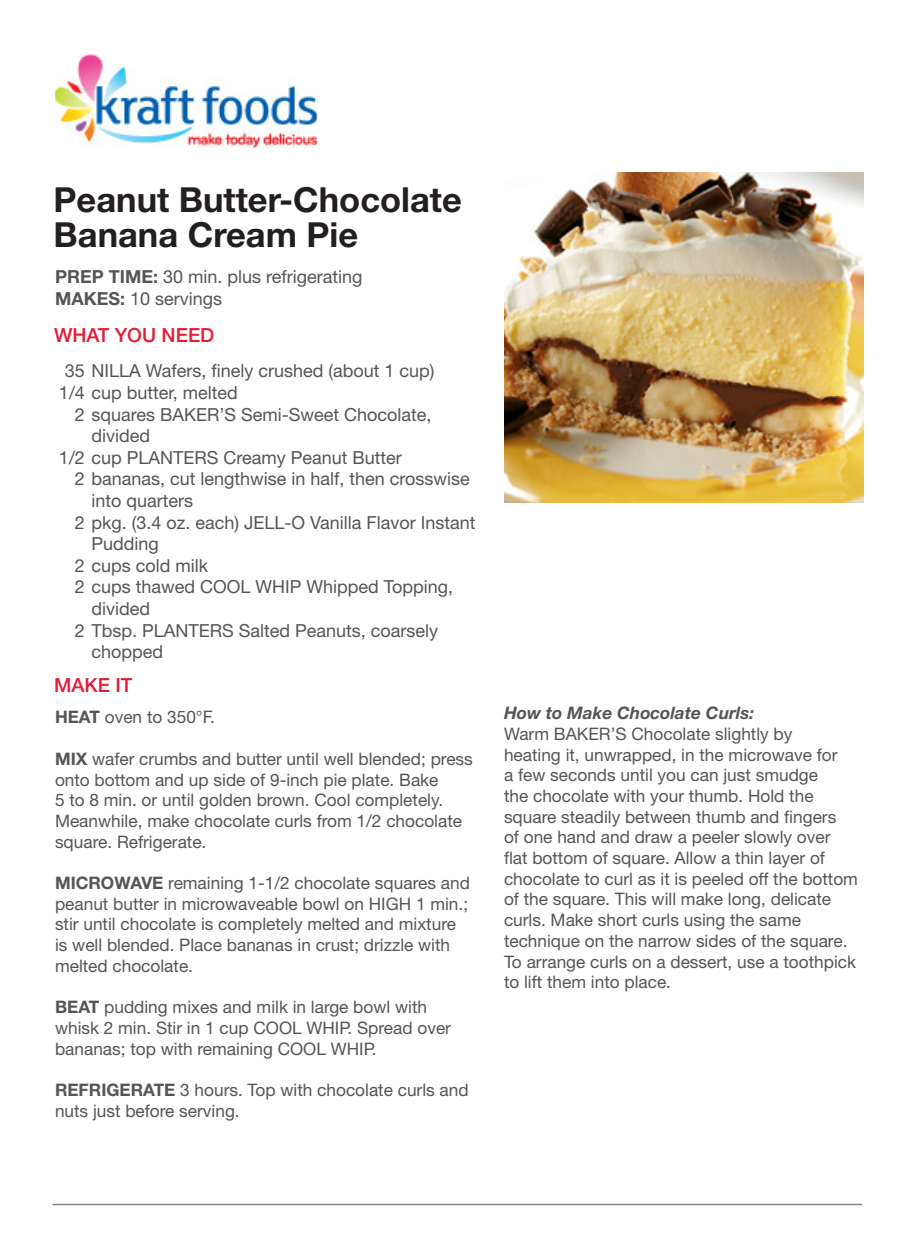
<style>
.page{position:relative;width:918px;height:1260px;background:#fff}
.page>*{position:absolute;margin:0;border:0;box-sizing:border-box;transform-origin:0 0}
.coversheet_-_bold{font:700 34.5px/34.5px "Helvetica Neue LT Std";color:#231f20}
.coversheet_-_bold-2{font:500 19.5px "Helvetica Neue LT Std";color:#e31c37}
.coversheet_-_bold-3{font:18px "Helvetica Neue LT Std";color:#545555}
.coversheet_-_bold-4{font:17.25px/20.7px "Helvetica Neue LT Std";color:#545555}
.coversheet_-_bold-5{font:italic 700 17.25px "Helvetica Neue LT Std";color:#545555}
.s1{font-weight:700}
</style>
<div class="page">
<hr style="left:52px;top:1204px;width:810px;height:1px;background:#888787">
<img style="left:55px;top:54px;width:263px;height:94px">
<img style="left:504px;top:173px;width:360px;height:330px">
<p class="coversheet_-_bold" style="left:54px;top:182px;width:410px">Peanut Butter-Chocolate<br>Banana Cream Pie</p>
<p class="coversheet_-_bold-3" style="left:55px;top:266px;width:309px"><span class="s1">PREP TIME:</span> 30 min. plus refrigerating</p>
<p class="coversheet_-_bold-3" style="left:55px;top:288px;width:169px"><span class="s1">MAKES:</span> 10 servings</p>
<p class="coversheet_-_bold-2" style="left:54px;top:323px;width:162px">WHAT YOU NEED</p>
<p class="coversheet_-_bold-3" style="left:65px;top:360px;width:371px">35 NILLA Wafers, finely crushed (about 1 cup)</p>
<p class="coversheet_-_bold-3" style="left:59px;top:382px;width:180px">1/4 cup butter, melted</p>
<p class="coversheet_-_bold-3" style="left:75px;top:403px;width:358px">2 squares BAKER’S Semi-Sweet Chocolate,</p>
<p class="coversheet_-_bold-3" style="left:59px;top:447px;width:344px">1/2 cup PLANTERS Creamy Peanut Butter</p>
<p class="coversheet_-_bold-3" style="left:75px;top:468px;width:396px">2 bananas, cut lengthwise in half, then crosswise</p>
<p class="coversheet_-_bold-3" style="left:75px;top:511px;width:402px">2 pkg. (3.4 oz. each) JELL-O Vanilla Flavor Instant</p>
<p class="coversheet_-_bold-3" style="left:75px;top:555px;width:135px">2 cups cold milk</p>
<p class="coversheet_-_bold-3" style="left:75px;top:576px;width:380px">2 cups thawed COOL WHIP Whipped Topping,</p>
<p class="coversheet_-_bold-3" style="left:75px;top:619px;width:365px">2 Tbsp. PLANTERS Salted Peanuts, coarsely</p>
<p class="coversheet_-_bold-3" style="left:91px;top:425px;width:60px">divided</p>
<p class="coversheet_-_bold-3" style="left:91px;top:490px;width:103px">into quarters</p>
<p class="coversheet_-_bold-3" style="left:91px;top:533px;width:69px">Pudding</p>
<p class="coversheet_-_bold-3" style="left:91px;top:598px;width:60px">divided</p>
<p class="coversheet_-_bold-3" style="left:91px;top:641px;width:73px">chopped</p>
<p class="coversheet_-_bold-2" style="left:54px;top:674px;width:80px">MAKE IT</p>
<p class="coversheet_-_bold-4" style="left:55px;top:707px;width:161px"><span class="s1">HEAT</span> oven to 350°F.</p>
<p class="coversheet_-_bold-4" style="left:55px;top:748px;width:419px"><span class="s1">MIX</span> wafer crumbs and butter until well blended; press onto bottom and up side of 9-inch pie plate. Bake<br>5 to 8 min. or until golden brown. Cool completely.<br>Meanwhile, make chocolate curls from 1/2 chocolate square. Refrigerate.</p>
<p class="coversheet_-_bold-4" style="left:55px;top:872px;width:416px"><span class="s1">MICROWAVE</span> remaining 1-1/2 chocolate squares and peanut butter in microwaveable bowl on HIGH 1 min.; stir until chocolate is completely melted and mixture is well blended. Place bananas in crust; drizzle with melted chocolate.</p>
<p class="coversheet_-_bold-4" style="left:55px;top:997px;width:398px"><span class="s1">BEAT</span> pudding mixes and milk in large bowl with whisk 2 min. Stir in 1 cup COOL WHIP. Spread over bananas; top with remaining COOL WHIP.</p>
<p class="coversheet_-_bold-4" style="left:55px;top:1079px;width:415px"><span class="s1">REFRIGERATE</span> 3 hours. Top with chocolate curls and nuts just before serving.</p>
<p class="coversheet_-_bold-5" style="left:504px;top:702px;width:252px">How to Make Chocolate Curls:</p>
<p class="coversheet_-_bold-4" style="left:504px;top:723px;width:356px">Warm BAKER’S Chocolate slightly by<br>heating it, unwrapped, in the microwave for<br>a few seconds until you can just smudge<br>the chocolate with your thumb. Hold the square steadily between thumb and fingers<br>of one hand and draw a peeler slowly over flat bottom of square. Allow a thin layer of chocolate to curl as it is peeled off the bottom of the square. This will make long, delicate curls. Make short curls using the same technique on the narrow sides of the square.<br>To arrange curls on a dessert, use a toothpick to lift them into place.</p>
</div>
